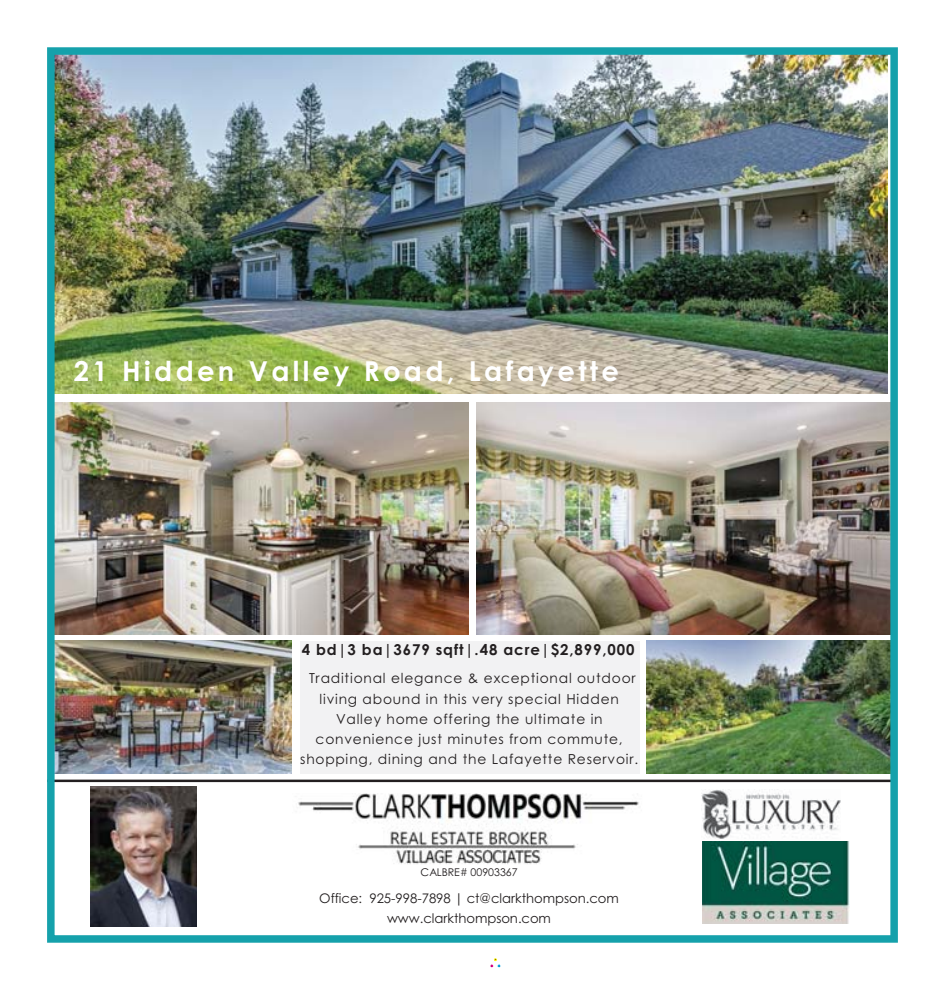
<style>
.page{position:relative;width:945px;height:990px;background:#fff}
.page>*{position:absolute;margin:0;border:0;box-sizing:border-box;transform-origin:0 0}
.t1{font:700 27.5px "Century Gothic";letter-spacing:.12em;color:#fff}
.t2{font:700 15px "Century Gothic";letter-spacing:.06em;color:#231f20}
.t3{font:13.75px/20.2px "Century Gothic";letter-spacing:.06em;color:#231f20;text-align:center}
.t4{font:13.25px/20.1px "Century Gothic";letter-spacing:-.005em;color:#231f20;text-align:center}
.t5{font:10.62px "Century Gothic";letter-spacing:-.005em;color:#231f20}
</style>
<div class="page">
<div style="left:490px;top:958px;width:11px;height:10px;border:1px solid #fff"></div>
<img style="left:47px;top:47px;width:851px;height:896px">
<h1 class="t1" style="left:74px;top:355px;width:547px">21 Hidden Valley Road, Lafayette</h1>
<p class="t2" style="left:302px;top:641px;width:334px">4 bd|3 ba|3679 sqft|.48 acre|$2,899,000</p>
<p class="t3" style="left:300px;top:670px;width:340px">Traditional elegance &amp; exceptional outdoor living abound in this very special Hidden Valley home offering the ultimate in convenience just minutes from commute, shopping, dining and the Lafayette Reservoir.</p>
<p class="t5" style="left:421px;top:868px;width:99px">CALBRE# 00903367</p>
<p class="t4" style="left:319px;top:890px;width:301px">Office: 925-998-7898 | ct@clarkthompson.com www.clarkthompson.com</p>
</div>
